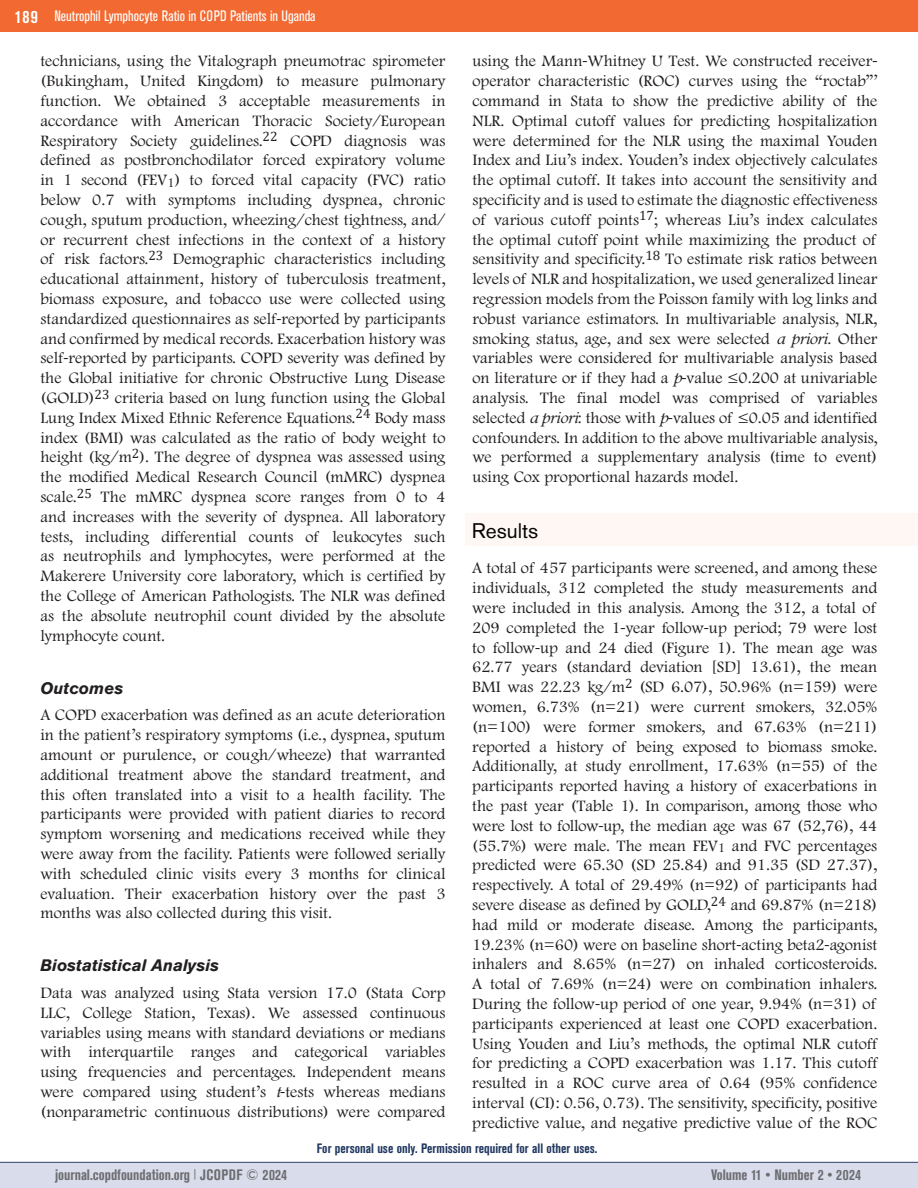
<style>
.page{position:relative;width:918px;height:1188px;background:#fff}
.page>*{position:absolute;margin:0;border:0;box-sizing:border-box;transform-origin:0 0}
.t1{font:21px "Akzidenz Grotesk BQ";color:#040503}
.t2{font:300 16.5px/19.8px "Footlight MT Pro";color:#231f20;text-align:justify}
.t3{font:italic 700 16.5px "Akzidenz Grotesk BQ";color:#231f20}
.t4{font:700 condensed 15px "Akzidenz Grotesk BE";color:#6c6d70}
.t5{font:condensed 15px "Akzidenz Grotesk BE";color:#fff}
.t6{font:700 condensed 13.5px "Akzidenz Grotesk BE";color:#213861}
.s1{font-weight:700;font-size:18px}
.s2{font-family:"Myriad Pro";font-weight:400}
.s3{font-style:italic}
</style>
<div class="page">
<div style="left:0;top:1162px;width:918px;height:26px;background:#d9dceb"></div>
<div style="left:0;top:0;width:918px;height:32px;background:#f26a32"></div>
<hr style="left:0;top:1162px;width:918px;height:1px;background:#34416b">
<div style="left:465px;top:514px;width:453px;height:32px;background:#fef7f4"></div>
<p class="t5" style="left:15px;top:8px;width:302px"><span class="s1">189</span> Neutrophil Lymphocyte Ratio in COPD Patients in Uganda</p>
<p class="t2" style="left:40px;top:52px;width:407px">technicians, using the Vitalograph pneumotrac spirometer (Bukingham, United Kingdom) to measure pulmonary function. We obtained 3 acceptable measurements in accordance with American Thoracic Society/European Respiratory Society guidelines.<sup>22</sup> COPD diagnosis was defined as postbronchodilator forced expiratory volume in 1 second (FEV<sub>1</sub>) to forced vital capacity (FVC) ratio below 0.7 with symptoms including dyspnea, chronic cough, sputum production, wheezing/chest tightness, and/ or recurrent chest infections in the context of a history of risk factors.<sup>23</sup> Demographic characteristics including educational attainment, history of tuberculosis treatment, biomass exposure, and tobacco use were collected using standardized questionnaires as self<span class="s2">-</span>reported by participants and confirmed by medical records. Exacerbation history was self<span class="s2">-</span>reported by participants. COPD severity was defined by the Global initiative for chronic Obstructive Lung Disease (GOLD)<sup>23</sup> criteria based on lung function using the Global Lung Index Mixed Ethnic Reference Equations.<sup>24</sup> Body mass index (BMI) was calculated as the ratio of body weight to height (kg/m<sup>2</sup>). The degree of dyspnea was assessed using the modified Medical Research Council (mMRC) dyspnea scale.<sup>25</sup> The mMRC dyspnea score ranges from 0 to 4 and increases with the severity of dyspnea. All laboratory tests, including differential counts of leukocytes such as neutrophils and lymphocytes, were performed at the Makerere University core laboratory, which is certified by the College of American Pathologists. The NLR was defined as the absolute neutrophil count divided by the absolute lymphocyte count.</p>
<p class="t3" style="left:40px;top:678px;width:84px">Outcomes</p>
<p class="t2" style="left:40px;top:706px;width:407px">A COPD exacerbation was defined as an acute deterioration in the patient’s respiratory symptoms (i.e., dyspnea, sputum amount or purulence, or cough/wheeze) that warranted additional treatment above the standard treatment, and this often translated into a visit to a health facility. The participants were provided with patient diaries to record symptom worsening and medications received while they were away from the facility. Patients were followed serially with scheduled clinic visits every 3 months for clinical evaluation. Their exacerbation history over the past 3 months was also collected during this visit.</p>
<p class="t3" style="left:40px;top:956px;width:180px">Biostatistical Analysis</p>
<p class="t2" style="left:40px;top:983px;width:407px">Data was analyzed using Stata version 17.0 (Stata Corp LLC, College Station, Texas). We assessed continuous variables using means with standard deviations or medians with interquartile ranges and categorical variables using frequencies and percentages. Independent means were compared using student’s <span class="s3">t</span><span class="s2">-</span>tests whereas medians (nonparametric continuous distributions) were compared</p>
<p class="t2" style="left:472px;top:52px;width:407px">using the Mann<span class="s2">-</span>Whitney U Test. We constructed receiver&shy;operator characteristic (ROC) curves using the “roctab”’ command in Stata to show the predictive ability of the NLR. Optimal cutoff values for predicting hospitalization were determined for the NLR using the maximal Youden Index and Liu’s index. Youden’s index objectively calculates the optimal cutoff. It takes into account the sensitivity and specificity and is used to estimate the diagnostic effectiveness of various cutoff points<sup>17</sup>; whereas Liu’s index calculates the optimal cutoff point while maximizing the product of sensitivity and specificity.<sup>18</sup> To estimate risk ratios between levels of NLR and hospitalization, we used generalized linear regression models from the Poisson family with log links and robust variance estimators. In multivariable analysis, NLR, smoking status, age, and sex were selected <span class="s3">a priori</span>. Other variables were considered for multivariable analysis based on literature or if they had a <span class="s3">p</span><span class="s2">-</span>value ≤0.200 at univariable analysis. The final model was comprised of variables selected <span class="s3">a priori</span>: those with <span class="s3">p</span><span class="s2">-</span>values of ≤0.05 and identified confounders. In addition to the above multivariable analysis, we performed a supplementary analysis (time to event) using Cox proportional hazards model.</p>
<p class="t1" style="left:472px;top:518px;width:68px">Results</p>
<p class="t2" style="left:472px;top:559px;width:407px;text-align:left">A total of 457 participants were screened, and among these individuals, 312 completed the study measurements and were included in this analysis. Among the 312, a total of 209 completed the 1<span class="s2">-</span>year follow<span class="s2">-</span>up period; 79 were lost to follow<span class="s2">-</span>up and 24 died (Figure 1). The mean age was 62.77 years (standard deviation [SD] 13.61), the mean BMI was 22.23 kg/m<sup>2</sup> (SD 6.07), 50.96% (n=159) were women, 6.73% (n=21) were current smokers, 32.05% (n=100) were former smokers, and 67.63% (n=211) reported a history of being exposed to biomass smoke.<br>Additionally, at study enrollment, 17.63% (n=55) of the participants reported having a history of exacerbations in the past year (Table 1). In comparison, among those who were lost to follow<span class="s2">-</span>up, the median age was 67 (52,76), 44 (55.7%) were male. The mean FEV<sub>1</sub> and FVC percentages predicted were 65.30 (SD 25.84) and 91.35 (SD 27.37), respectively. A total of 29.49% (n=92) of participants had severe disease as defined by GOLD,<sup>24</sup> and 69.87% (n=218) had mild or moderate disease. Among the participants, 19.23% (n=60) were on baseline short<span class="s2">-</span>acting beta2<span class="s2">-</span>agonist inhalers and 8.65% (n=27) on inhaled corticosteroids.<br>A total of 7.69% (n=24) were on combination inhalers.<br>During the follow<span class="s2">-</span>up period of one year, 9.94% (n=31) of participants experienced at least one COPD exacerbation.<br>Using Youden and Liu’s methods, the optimal NLR cutoff for predicting a COPD exacerbation was 1.17. This cutoff resulted in a ROC curve area of 0.64 (95% confidence interval (CI): 0.56, 0.73). The sensitivity, specificity, positive predictive value, and negative predictive value of the ROC</p>
<p class="t6" style="left:317px;top:1141px;width:282px">For personal use only. Permission required for all other uses.</p>
<p class="t4" style="left:55px;top:1166px;width:234px">journal.copdfoundation.org <sup>|</sup> JCOPDF © 2024</p>
<p class="t4" style="left:711px;top:1166px;width:151px">Volume 11 • Number 2 • 2024</p>
</div>
